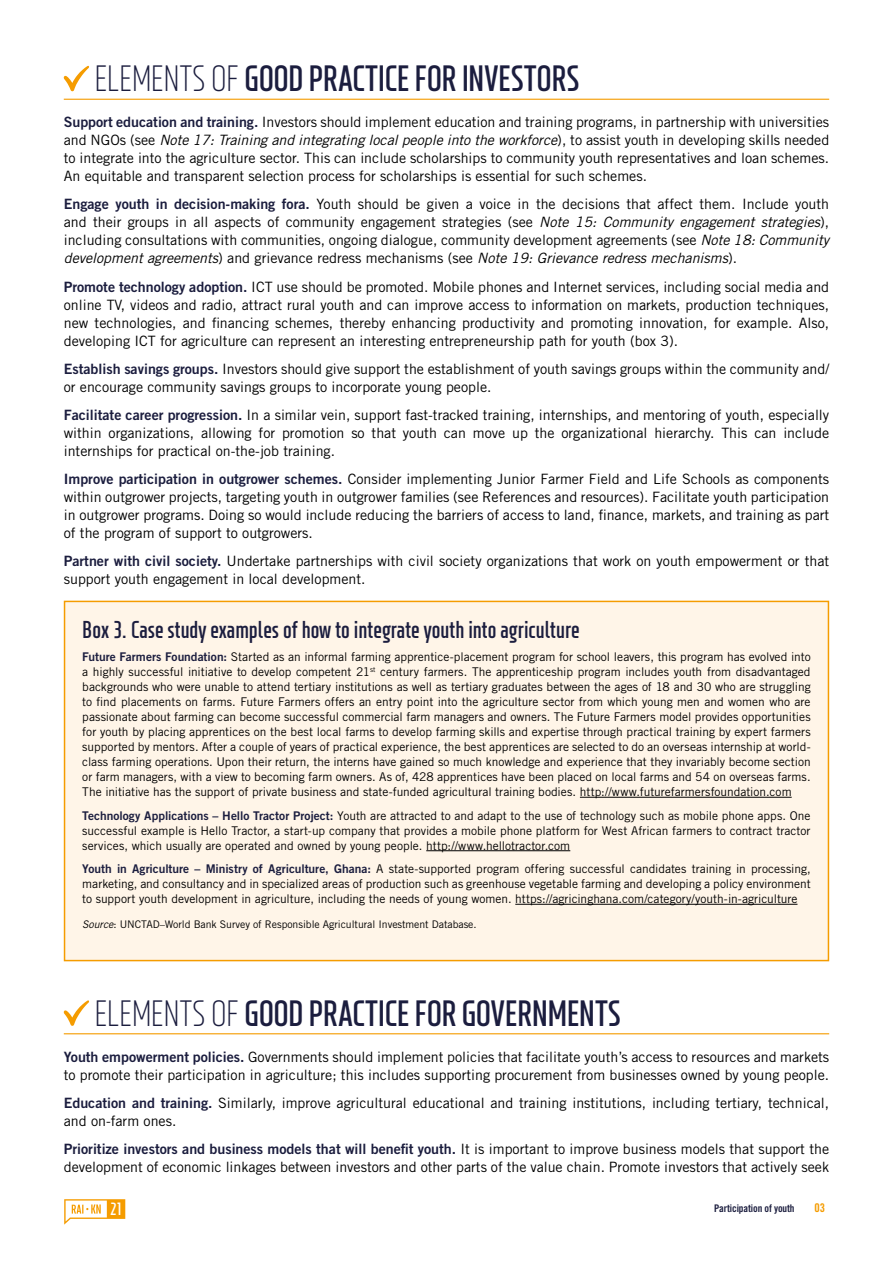
<style>
.page{position:relative;width:893px;height:1263px;background:#fff}
.page>*{position:absolute;margin:0;border:0;box-sizing:border-box;transform-origin:0 0}
.t1{font:700 condensed 36px "XXII Neue Norm";letter-spacing:-.01em;color:#1b1d3e}
.t2{font:700 condensed 24px "XXII Neue Norm";color:#1b1d3e}
.t3{font:700 condensed 17.55px "XXII Neue Norm";color:#fff}
.t4{font:14.25px/18px "Trade Gothic LT Std";color:#000;text-align:justify}
.t5{font:14.25px "Trade Gothic LT Std Bd 2";color:#1b1d3e}
.t6{font:12px/15px "Trade Gothic LT Std";color:#000;text-align:justify}
.t7{font:12px "Trade Gothic LT Std Bd Cn 20";color:#f59c00}
.t8{font:10.5px "Trade Gothic LT Std";letter-spacing:-.005em;color:#000}
.t9{font:10.5px "Trade Gothic LT Std Bd Cn 20";letter-spacing:-.01em;color:#1b1d3e}
.s1{font-weight:300}
.s2{font-family:"Trade Gothic LT Std Bd 2";color:#1b1d3e}
.s3{font-style:italic}
.s4{font-family:"Trade Gothic LT Std";color:#000}
</style>
<div class="page">
<svg style="left:64px;top:1199px;width:61px;height:25px"></svg>
<hr style="left:64px;top:99px;width:765px;height:1px;background:#f59c00">
<hr style="left:64px;top:1033px;width:765px;height:1px;background:#f59c00">
<svg style="left:64px;top:66px;width:25px;height:26px"></svg>
<svg style="left:64px;top:1000px;width:25px;height:26px"></svg>
<div style="left:65px;top:601px;width:763px;height:359px;background:#fff5e8"></div>
<hr style="left:580px;top:797px;width:212px;height:1px;background:#000">
<hr style="left:426px;top:850px;width:144px;height:1px;background:#000">
<hr style="left:515px;top:904px;width:282px;height:1px;background:#000">
<div style="left:64px;top:601px;width:765px;height:360px;border:2px solid #f59c00"></div>
<h1 class="t1" style="left:94px;top:57px;width:487px"><span class="s1">ELEMENTS OF</span> GOOD PRACTICE FOR INVESTORS</h1>
<p class="t4" style="left:64px;top:113px;width:767px"><span class="s2">Support education and training.</span> Investors should implement education and training programs, in partnership with universities and NGOs (see <span class="s3">Note 17: Training and integrating local people into the workforce</span>), to assist youth in developing skills needed to integrate into the agriculture sector. This can include scholarships to community youth representatives and loan schemes.<br>An equitable and transparent selection process for scholarships is essential for such schemes.</p>
<p class="t4" style="left:64px;top:195px;width:767px"><span class="s2">Engage youth in decision-making fora.</span> Youth should be given a voice in the decisions that affect them. Include youth and their groups in all aspects of community engagement strategies (see <span class="s3">Note 15: Community engagement strategies</span>), including consultations with communities, ongoing dialogue, community development agreements (see <span class="s3">Note 18: Community development agreements</span>) and grievance redress mechanisms (see <span class="s3">Note 19: Grievance redress mechanisms</span>).</p>
<p class="t4" style="left:64px;top:277px;width:767px"><span class="s2">Promote technology adoption.</span> ICT use should be promoted. Mobile phones and Internet services, including social media and online TV, videos and radio, attract rural youth and can improve access to information on markets, production techniques, new technologies, and financing schemes, thereby enhancing productivity and promoting innovation, for example. Also, developing ICT for agriculture can represent an interesting entrepreneurship path for youth (box 3).</p>
<p class="t4" style="left:64px;top:359px;width:767px"><span class="s2">Establish savings groups.</span> Investors should give support the establishment of youth savings groups within the community and/ or encourage community savings groups to incorporate young people.</p>
<p class="t4" style="left:64px;top:406px;width:767px"><span class="s2">Facilitate career progression.</span> In a similar vein, support fast-tracked training, internships, and mentoring of youth, especially within organizations, allowing for promotion so that youth can move up the organizational hierarchy. This can include internships for practical on-the-job training.</p>
<p class="t4" style="left:64px;top:470px;width:767px"><span class="s2">Improve participation in outgrower schemes.</span> Consider implementing Junior Farmer Field and Life Schools as components within outgrower projects, targeting youth in outgrower families (see References and resources). Facilitate youth participation in outgrower programs. Doing so would include reducing the barriers of access to land, finance, markets, and training as part of the program of support to outgrowers.</p>
<p class="t4" style="left:64px;top:552px;width:767px"><span class="s2">Partner with civil society.</span> Undertake partnerships with civil society organizations that work on youth empowerment or that support youth engagement in local development.</p>
<h2 class="t2" style="left:82px;top:615px;width:499px">Box 3. Case study examples of how to integrate youth into agriculture</h2>
<p class="t6" style="left:82px;top:649px;width:730px"><span class="s2">Future Farmers Foundation:</span> Started as an informal farming apprentice-placement program for school leavers, this program has evolved into a highly successful initiative to develop competent 21<sup>st</sup> century farmers. The apprenticeship program includes youth from disadvantaged backgrounds who were unable to attend tertiary institutions as well as tertiary graduates between the ages of 18 and 30 who are struggling to find placements on farms. Future Farmers offers an entry point into the agriculture sector from which young men and women who are passionate about farming can become successful commercial farm managers and owners. The Future Farmers model provides opportunities for youth by placing apprentices on the best local farms to develop farming skills and expertise through practical training by expert farmers supported by mentors. After a couple of years of practical experience, the best apprentices are selected to do an overseas internship at world&shy;class farming operations. Upon their return, the interns have gained so much knowledge and experience that they invariably become section or farm managers, with a view to becoming farm owners. As of, 428 apprentices have been placed on local farms and 54 on overseas farms.<br>The initiative has the support of private business and state-funded agricultural training bodies. http://www.futurefarmersfoundation.com</p>
<p class="t6" style="left:82px;top:808px;width:730px"><span class="s2">Technology Applications – Hello Tractor Project:</span> Youth are attracted to and adapt to the use of technology such as mobile phone apps. One successful example is Hello Tractor, a start-up company that provides a mobile phone platform for West African farmers to contract tractor services, which usually are operated and owned by young people. http://www.hellotractor.com</p>
<p class="t6" style="left:82px;top:861px;width:730px"><span class="s2">Youth in Agriculture – Ministry of Agriculture, Ghana:</span> A state-supported program offering successful candidates training in processing, marketing, and consultancy and in specialized areas of production such as greenhouse vegetable farming and developing a policy environment to support youth development in agriculture, including the needs of young women. https://agricinghana.com/category/youth-in-agriculture</p>
<p class="t8" style="left:82px;top:918px;width:396px"><span class="s3">Source</span>: UNCTAD–World Bank Survey of Responsible Agricultural Investment Database.</p>
<h1 class="t1" style="left:94px;top:992px;width:528px"><span class="s1">ELEMENTS OF</span> GOOD PRACTICE FOR GOVERNMENTS</h1>
<p class="t4" style="left:64px;top:1047px;width:767px"><span class="s2">Youth empowerment policies.</span> Governments should implement policies that facilitate youth’s access to resources and markets to promote their participation in agriculture; this includes supporting procurement from businesses owned by young people.</p>
<p class="t4" style="left:64px;top:1094px;width:767px"><span class="s2">Education and training.</span> Similarly, improve agricultural educational and training institutions, including tertiary, technical, and on-farm ones.</p>
<p class="t5" style="left:64px;top:1140px;width:767px">Prioritize investors and business models that will benefit youth. <span class="s4">It is important to improve business models that support the</span></p>
<p class="t4" style="left:64px;top:1158px;width:767px">development of economic linkages between investors and other parts of the value chain. Promote investors that actively seek</p>
<p class="t3" style="left:110px;top:1199px;width:14px">21</p>
<p class="t9" style="left:714px;top:1202px;width:82px">Participation of youth</p>
<p class="t7" style="left:814px;top:1201px;width:12px">03</p>
</div>
